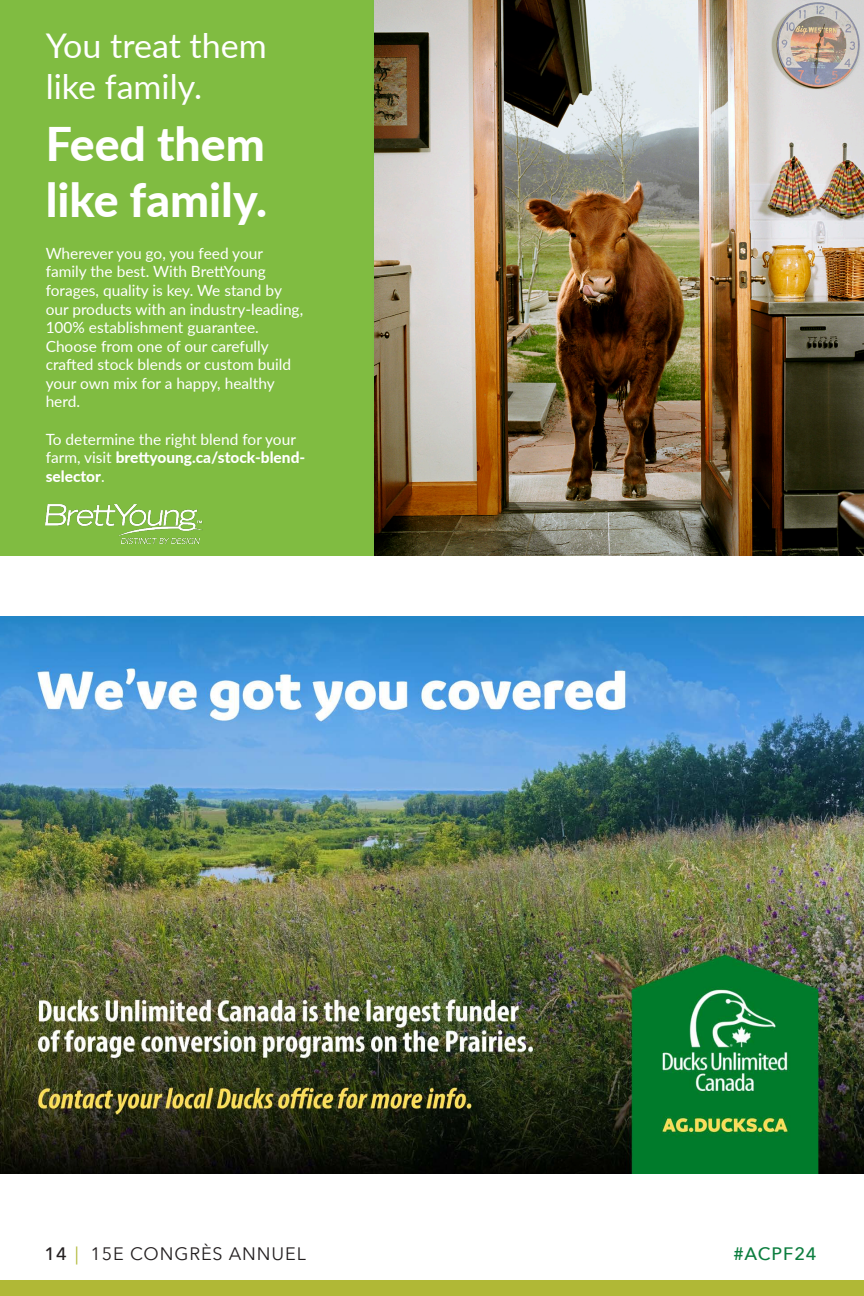
<style>
.page{position:relative;width:864px;height:1296px;background:#fff}
.page>*{position:absolute;margin:0;border:0;box-sizing:border-box;transform-origin:0 0}
.t1{font:800 46.4px/55.6px "Lato";color:#fff}
.t2{font:34px/40.8px "Lato";color:#fff}
.t3{font:18px "Avenir Next";letter-spacing:.05em;color:#231f20}
.t4{font:500 18px "Avenir Next";letter-spacing:.05em;color:#0c7e3f}
.t5{font:15.4px/18.6px "Lato";color:#fff}
.s1{font-weight:800}
.s2{font-weight:500}
.s3{color:#b0b836}
</style>
<div class="page">
<div style="left:0;top:1280px;width:864px;height:16px;background:#b0b836"></div>
<img style="left:0;top:616px;width:864px;height:557px">
<div style="left:0;top:0;width:374px;height:556px;background:#80bc41"></div>
<img style="left:374px;top:0;width:490px;height:556px">
<img style="left:46px;top:505px;width:156px;height:39px">
<p class="t2" style="left:46px;top:24px;width:223px">You treat them like family.</p>
<p class="t1" style="left:46px;top:114px;width:223px">Feed them like family.</p>
<p class="t5" style="left:46px;top:243px;width:259px">Wherever you go, you feed your family the best. With BrettYoung forages, quality is key. We stand by our products with an industry-leading,<br>100% establishment guarantee.<br>Choose from one of our carefully crafted stock blends or custom build your own mix for a happy, healthy herd.</p>
<p class="t5" style="left:46px;top:429px;width:261px">To determine the right blend for your farm, visit <span class="s1">brettyoung.ca/stock-blend&shy;selector</span>.</p>
<p class="t3" style="left:45px;top:1239px;width:263px"><span class="s2">14</span> <span class="s3">|</span> 15E CONGRÈS ANNUEL</p>
<p class="t4" style="left:733px;top:1238px;width:85px">#ACPF24</p>
</div>
